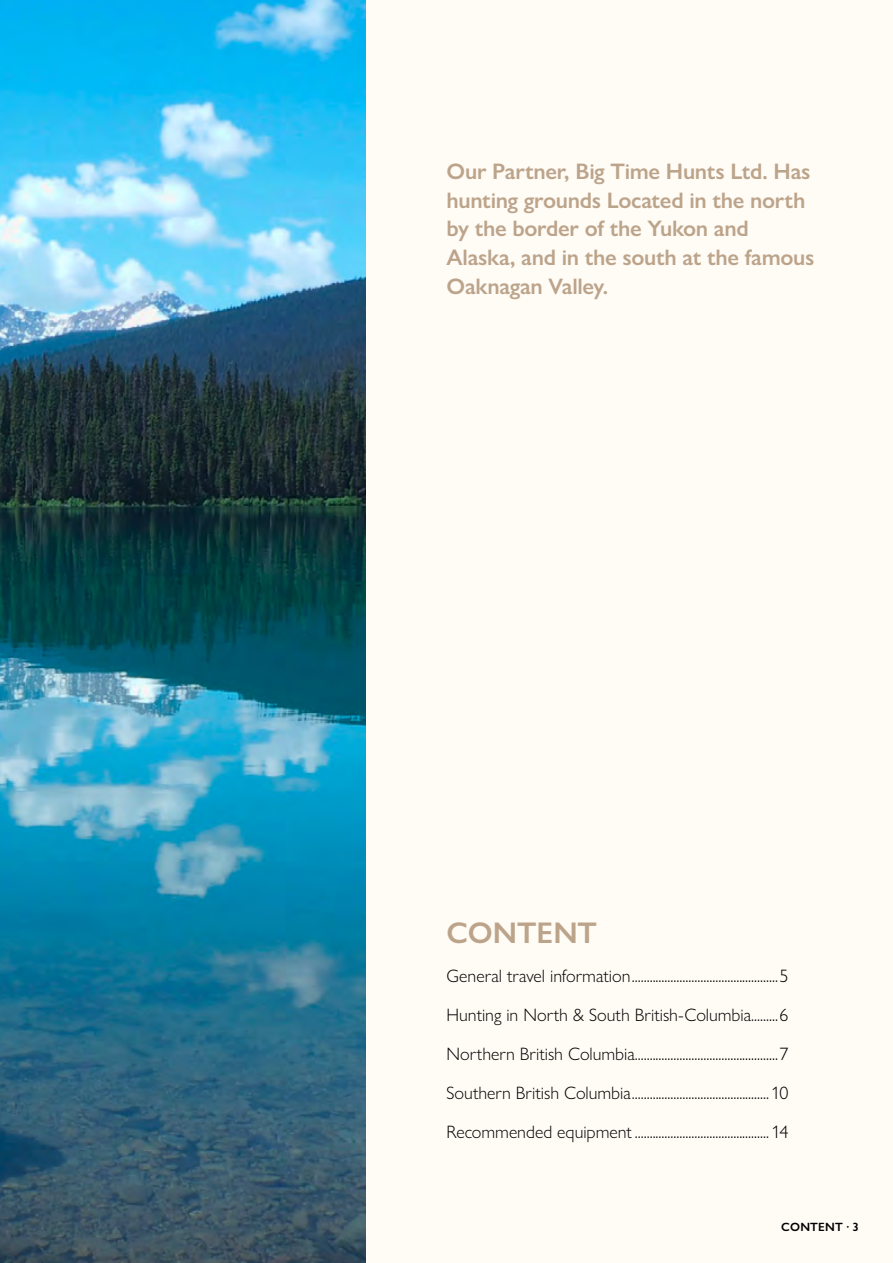
<style>
.page{position:relative;width:893px;height:1263px;background:#fff}
.page>*{position:absolute;margin:0;border:0;box-sizing:border-box;transform-origin:0 0}
.t1{font:600 30px "Gill Sans Nova";letter-spacing:-.005em;color:#bca48b}
.t2{font:600 22.5px/28.5px "Gill Sans Nova";letter-spacing:-.015em;color:#bca48b}
.t3{font:300 18px/39px "Gill Sans Nova";color:#000;text-align:justify}
.t4{font:600 12px "Gill Sans Nova";color:#000}
</style>
<div class="page">
<img style="left:0;top:0;width:366px;height:1263px">
<div style="left:366px;top:0;width:527px;height:1263px;background:#fffbf5"></div>
<p class="t2" style="left:446px;top:157px;width:369px">Our Partner, Big Time Hunts Ltd. Has hunting grounds Located in the north by the border of the Yukon and<br>Alaska, and in the south at the famous<br>Oaknagan Valley.</p>
<h1 class="t1" style="left:446px;top:914px;width:152px">CONTENT</h1>
<p class="t3" style="left:446px;top:956px;width:344px">General travel information.................................................5<br>Hunting in North &amp; South British-Columbia.........6<br>Northern British Columbia................................................7<br>Southern British Columbia..............................................10<br>Recommended equipment ............................................. 14</p>
<p class="t4" style="left:781px;top:1219px;width:19px">Content</p>
<p class="t4" style="left:846px;top:1219px;width:14px">· 3</p>
</div>
